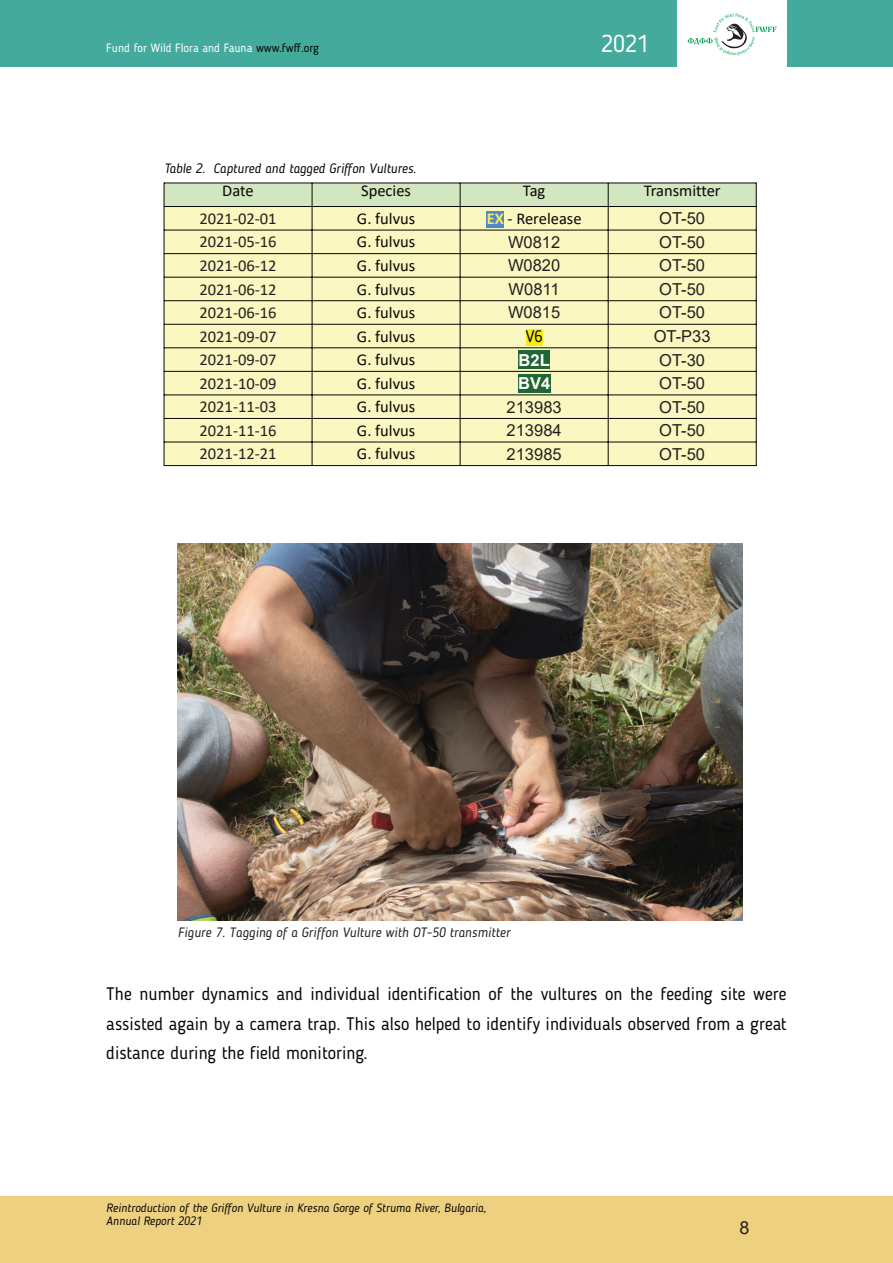
<style>
.page{position:relative;width:893px;height:1263px;background:#fff}
.page>*{position:absolute;margin:0;border:0;box-sizing:border-box;transform-origin:0 0}
.t1{font:24px "Blogger Sans";color:#fff}
.t2{font:18px/29.4px "Blogger Sans";color:#080704;text-align:justify}
.t3{font:18px "Arial";color:#231f20}
.t4{font:16.5px "Calibri";color:#080704}
.t5{font:16.5px "Calibri";color:#231f20}
.t6{font:16.5px "Arial";color:#231f20}
.t7{font:700 16.5px "Arial";color:#fff}
.t8{font:16.5px "Blogger Sans";color:#080704}
.t9{font:italic 13.5px "Blogger Sans";color:#231f20}
.t10{font:italic 13.5px "Blogger Sans";color:#080704}
.t11{font:italic 12px/13px "Blogger Sans";color:#080704}
.t12{font:12px "Blogger Sans";color:#fff}
.s1{color:#080704}
.s2{font-weight:700;color:#fbeb5c}
</style>
<div class="page">
<div style="left:0;top:0;width:893px;height:67px;background:#44ab9c"></div>
<div style="left:0;top:1196px;width:893px;height:67px;background:#eed081"></div>
<div style="left:677px;top:0;width:110px;height:73px;background:#fff"></div>
<svg style="left:688px;top:13px;width:88px;height:42px"></svg>
<div style="left:164px;top:183px;width:592px;height:23px;background:#d2e7c0"></div>
<div style="left:165px;top:207px;width:591px;height:258px;background:#faf7c0"></div>
<div style="left:487px;top:212px;width:17px;height:16px;background:#5089c7"></div>
<div style="left:526px;top:329px;width:17px;height:17px;background:#f4ec18"></div>
<div style="left:519px;top:351px;width:31px;height:18px;background:#206733"></div>
<div style="left:518px;top:374px;width:32px;height:18px;background:#206733"></div>
<hr style="left:164px;top:183px;width:1px;height:283px;background:#080704">
<hr style="left:756px;top:183px;width:1px;height:283px;background:#080704">
<hr style="left:312px;top:183px;width:1px;height:283px;background:#080704">
<hr style="left:460px;top:183px;width:1px;height:283px;background:#080704">
<hr style="left:608px;top:183px;width:1px;height:283px;background:#080704">
<hr style="left:164px;top:183px;width:592px;height:1px;background:#080704">
<hr style="left:164px;top:206px;width:592px;height:1px;background:#080704">
<hr style="left:164px;top:230px;width:592px;height:1px;background:#080704">
<hr style="left:164px;top:253px;width:592px;height:1px;background:#080704">
<hr style="left:164px;top:277px;width:592px;height:1px;background:#080704">
<hr style="left:164px;top:300px;width:592px;height:1px;background:#080704">
<hr style="left:164px;top:324px;width:592px;height:1px;background:#080704">
<hr style="left:164px;top:347px;width:592px;height:1px;background:#080704">
<hr style="left:164px;top:371px;width:592px;height:1px;background:#080704">
<hr style="left:164px;top:394px;width:592px;height:1px;background:#080704">
<hr style="left:164px;top:418px;width:592px;height:1px;background:#080704">
<hr style="left:164px;top:442px;width:592px;height:1px;background:#080704">
<hr style="left:164px;top:465px;width:592px;height:1px;background:#080704">
<img style="left:177px;top:543px;width:566px;height:377px">
<p class="t12" style="left:106px;top:43px;width:214px">Fund for Wild Flora and Fauna <span class="s1">www.fwff.org</span></p>
<p class="t10" style="left:164px;top:163px;width:254px">Table 2. Captured and tagged Griffon Vultures.</p>
<h1 class="t1" style="left:601px;top:34px;width:50px">2021</h1>
<p class="t4" style="left:222px;top:183px;width:33px">Date</p>
<p class="t4" style="left:361px;top:183px;width:51px">Species</p>
<p class="t4" style="left:523px;top:183px;width:24px">Tag</p>
<p class="t4" style="left:644px;top:183px;width:79px">Transmitter</p>
<p class="t5" style="left:200px;top:212px;width:79px">2021-02-01</p>
<p class="t4" style="left:357px;top:212px;width:60px">G. fulvus</p>
<p class="t4" style="left:487px;top:212px;width:96px"><span class="s2">ЕX</span> - Rerelease</p>
<p class="t6" style="left:659px;top:212px;width:47px">OT-50</p>
<p class="t5" style="left:200px;top:235px;width:79px">2021-05-16</p>
<p class="t4" style="left:357px;top:235px;width:60px">G. fulvus</p>
<p class="t6" style="left:508px;top:236px;width:54px">W0812</p>
<p class="t6" style="left:659px;top:236px;width:47px">OT-50</p>
<p class="t5" style="left:200px;top:259px;width:79px">2021-06-12</p>
<p class="t4" style="left:357px;top:259px;width:60px">G. fulvus</p>
<p class="t6" style="left:508px;top:259px;width:54px">W0820</p>
<p class="t6" style="left:659px;top:259px;width:47px">OT-50</p>
<p class="t5" style="left:200px;top:282px;width:79px">2021-06-12</p>
<p class="t4" style="left:357px;top:282px;width:60px">G. fulvus</p>
<p class="t6" style="left:509px;top:283px;width:53px">W0811</p>
<p class="t6" style="left:659px;top:283px;width:47px">OT-50</p>
<p class="t5" style="left:200px;top:306px;width:79px">2021-06-16</p>
<p class="t4" style="left:357px;top:306px;width:60px">G. fulvus</p>
<p class="t6" style="left:508px;top:306px;width:54px">W0815</p>
<p class="t6" style="left:659px;top:306px;width:47px">OT-50</p>
<p class="t5" style="left:200px;top:329px;width:79px">2021-09-07</p>
<p class="t4" style="left:357px;top:329px;width:60px">G. fulvus</p>
<p class="t8" style="left:526px;top:329px;width:18px">V6</p>
<p class="t6" style="left:654px;top:330px;width:58px">OT-P33</p>
<p class="t5" style="left:200px;top:353px;width:79px">2021-09-07</p>
<p class="t4" style="left:357px;top:353px;width:60px">G. fulvus</p>
<p class="t7" style="left:519px;top:353px;width:33px">B2L</p>
<p class="t6" style="left:659px;top:353px;width:47px">OT-30</p>
<p class="t5" style="left:200px;top:376px;width:79px">2021-10-09</p>
<p class="t4" style="left:357px;top:376px;width:60px">G. fulvus</p>
<p class="t7" style="left:518px;top:377px;width:34px">BV4</p>
<p class="t6" style="left:659px;top:377px;width:47px">OT-50</p>
<p class="t5" style="left:200px;top:400px;width:79px">2021-11-03</p>
<p class="t4" style="left:357px;top:400px;width:60px">G. fulvus</p>
<p class="t6" style="left:507px;top:401px;width:57px">213983</p>
<p class="t6" style="left:659px;top:401px;width:47px">OT-50</p>
<p class="t5" style="left:200px;top:423px;width:79px">2021-11-16</p>
<p class="t4" style="left:357px;top:423px;width:60px">G. fulvus</p>
<p class="t6" style="left:507px;top:424px;width:57px">213984</p>
<p class="t6" style="left:659px;top:424px;width:47px">OT-50</p>
<p class="t5" style="left:200px;top:447px;width:79px">2021-12-21</p>
<p class="t4" style="left:357px;top:447px;width:60px">G. fulvus</p>
<p class="t6" style="left:507px;top:448px;width:57px">213985</p>
<p class="t6" style="left:659px;top:448px;width:47px">OT-50</p>
<p class="t9" style="left:178px;top:927px;width:334px">Figure 7. Tagging of a Griffon Vulture with OT-50 transmitter</p>
<p class="t2" style="left:106px;top:981px;width:682px">The number dynamics and individual identification of the vultures on the feeding site were assisted again by a camera trap. This also helped to identify individuals observed from a great distance during the field monitoring.</p>
<p class="t11" style="left:106px;top:1202px;width:381px">Reintroduction of the Griffon Vulture in Kresna Gorge of Struma River, Bulgaria,<br>Annual Report 2021</p>
<p class="t3" style="left:739px;top:1221px;width:12px">8</p>
</div>
